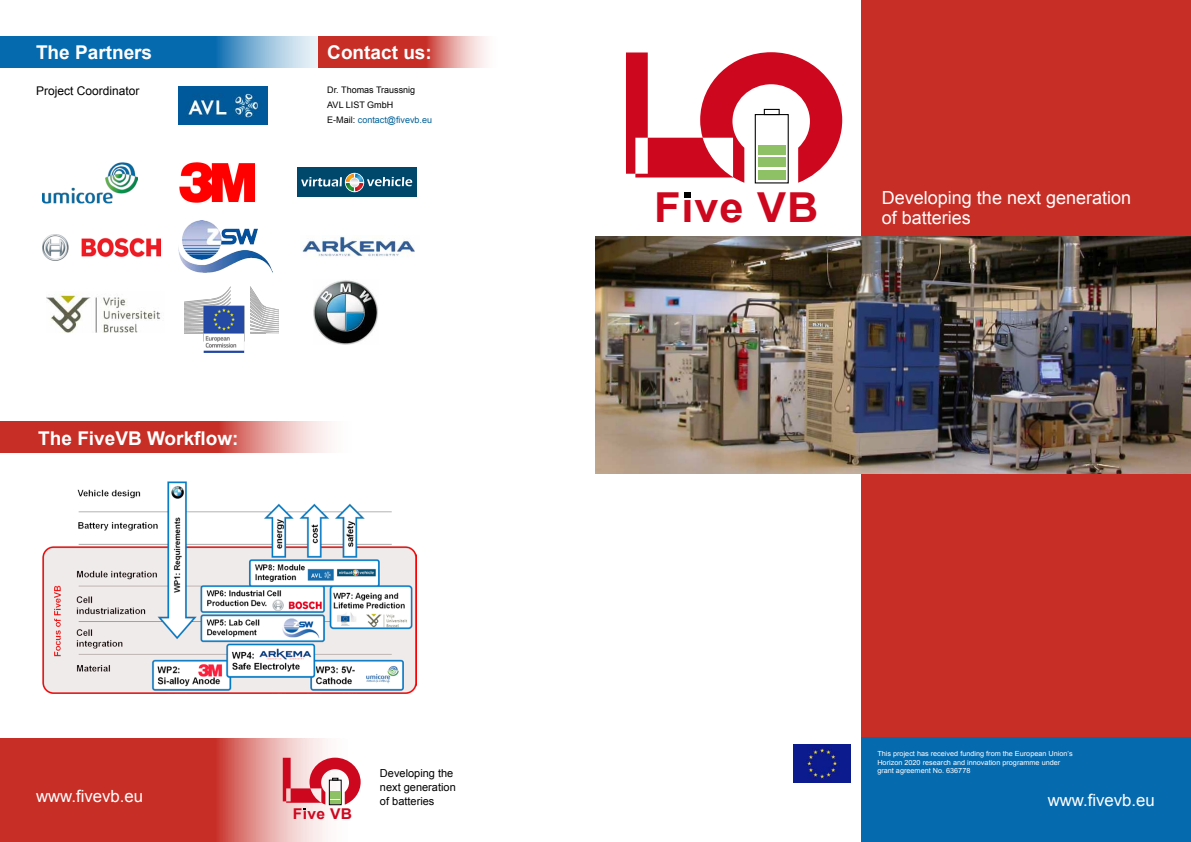
<style>
.page{position:relative;width:1191px;height:842px;background:#fff}
.page>*{position:absolute;margin:0;border:0;box-sizing:border-box;transform-origin:0 0}
.t1{font:700 41.3px "Arial";letter-spacing:.02em;color:#cd071e;scale:1.05 1}
.t2{font:700 19px "Arial";color:#fff}
.t3{font:18px/20px "Arial";color:#fff}
.t4{font:16.8px "Arial";color:#fff}
.t5{font:700 14.9px "Arial";letter-spacing:.02em;color:#cd071e;scale:1.05 1}
.t6{font:12px "Arial";color:#000}
.t7{font:11px/14px "Arial";color:#000}
.t8{font:9px/15px "Arial";color:#000}
.t9{font:7px/8.4px "Arial";color:#fff;scale:1.04 1}
.s1{color:#026198}
</style>
<div class="page">
<img style="left:43px;top:482px;width:374px;height:211px">
<div style="left:861px;top:0;width:330px;height:842px;background:#c72e26"></div>
<div style="left:861px;top:737px;width:330px;height:105px;background:#066aaf"></div>
<svg style="left:626px;top:52px;width:216px;height:131px"></svg>
<div style="left:754px;top:114px;width:34px;height:69px;border:1px solid #000"></div>
<div style="left:764px;top:109px;width:15px;height:6px;border:1px solid #000"></div>
<div style="left:758px;top:146px;width:27px;height:9px;background:#8ec165"></div>
<div style="left:758px;top:158px;width:27px;height:9px;background:#8ec165"></div>
<div style="left:758px;top:170px;width:27px;height:9px;background:#8ec165"></div>
<svg style="left:684px;top:192px;width:6px;height:5px"></svg>
<img style="left:793px;top:744px;width:57px;height:38px">
<img style="left:595px;top:237px;width:596px;height:236px">
<svg style="left:0;top:36px;width:318px;height:31px;background:#3184bc"></svg>
<svg style="left:318px;top:36px;width:168px;height:31px;background:#d25852"></svg>
<div style="left:297px;top:167px;width:120px;height:30px;background:#00476c"></div>
<svg style="left:345px;top:173px;width:19px;height:19px"></svg>
<svg style="left:301px;top:174px;width:111px;height:17px"></svg>
<img style="left:178px;top:86px;width:90px;height:39px">
<img style="left:179px;top:162px;width:76px;height:41px">
<img style="left:302px;top:235px;width:113px;height:22px">
<img style="left:43px;top:234px;width:118px;height:27px">
<img style="left:43px;top:162px;width:94px;height:42px">
<img style="left:46px;top:291px;width:114px;height:42px">
<img style="left:178px;top:220px;width:94px;height:53px">
<img style="left:185px;top:287px;width:94px;height:65px">
<img style="left:313px;top:280px;width:65px;height:65px">
<svg style="left:0;top:421px;width:330px;height:31px;background:#d15650"></svg>
<svg style="left:0;top:738px;width:339px;height:104px;background:#d0504a"></svg>
<svg style="left:283px;top:758px;width:78px;height:52px"></svg>
<h2 class="t2" style="left:36px;top:40px;width:118px">The Partners</h2>
<h2 class="t2" style="left:327px;top:40px;width:106px">Contact us:</h2>
<p class="t8" style="left:327px;top:82px;width:106px">Dr. Thomas Traussnig<br>AVL LIST GmbH<br>E-Mail: <span class="s1">contact@fivevb.eu</span></p>
<h3 class="t6" style="left:36px;top:83px;width:105px">Project Coordinator</h3>
<h2 class="t2" style="left:38px;top:425px;width:202px">The FiveVB Workflow:</h2>
<h3 class="t4" style="left:36px;top:785px;width:109px">www.fivevb.eu</h3>
<h3 class="t5" style="left:293px;top:803px;width:58px">Five VB</h3>
<h3 class="t7" style="left:380px;top:766px;width:77px">Developing the next generation of batteries</h3>
<h1 class="t1" style="left:654px;top:180px;width:158px">Five VB</h1>
<h3 class="t3" style="left:882px;top:188px;width:251px">Developing the next generation of batteries</h3>
<p class="t9" style="left:877px;top:750px;width:189px">This project has received funding from the European Union’s<br>Horizon 2020 research and innovation programme under grant agreement No. 636778</p>
<h3 class="t4" style="left:1047px;top:789px;width:109px">www.fivevb.eu</h3>
</div>
